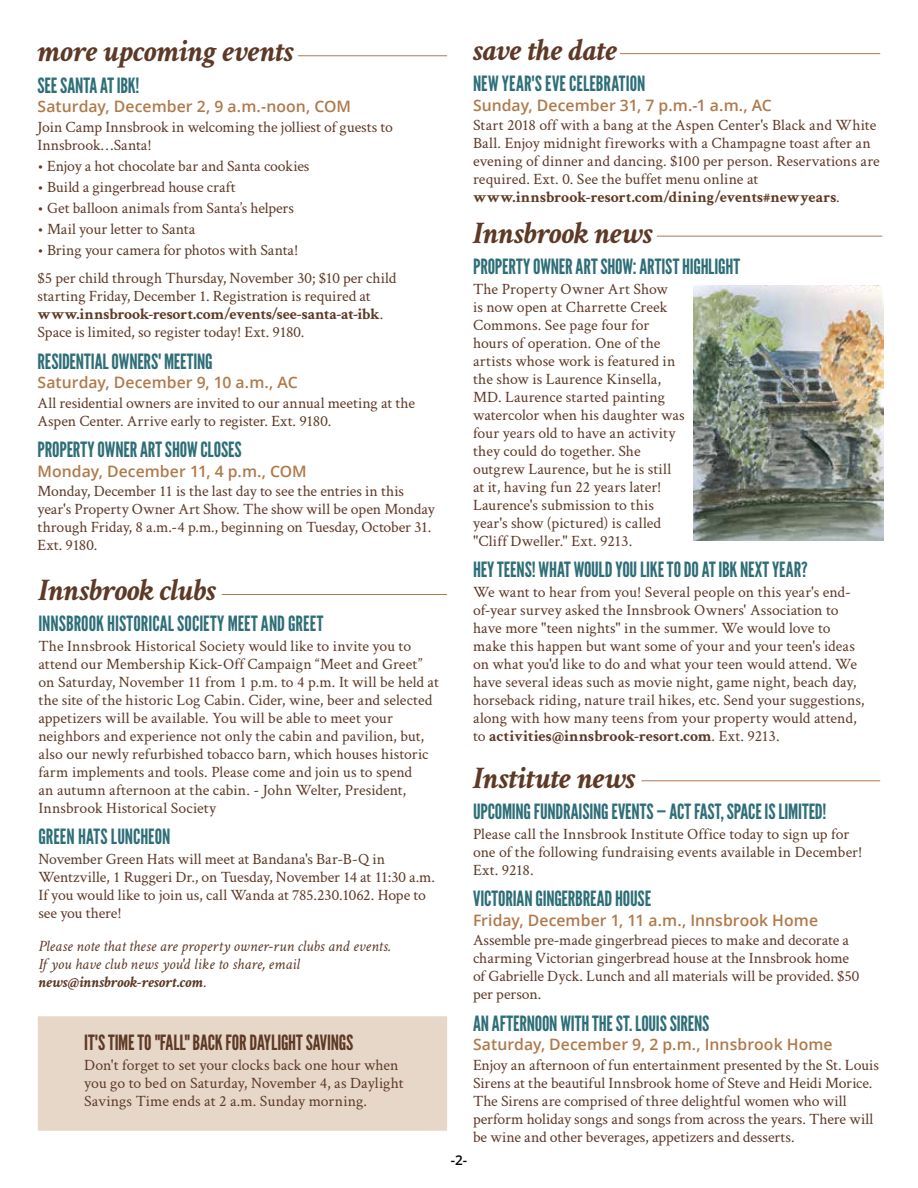
<style>
.page{position:relative;width:918px;height:1188px;background:#fff}
.page>*{position:absolute;margin:0;border:0;box-sizing:border-box;transform-origin:0 0}
.t1{font:italic 700 31.5px "Crimson";letter-spacing:-.005em;color:#5d3926}
.t2{font:21px "League Gothic";letter-spacing:-.005em;color:#2e6e77}
.t3{font:21px "League Gothic";letter-spacing:-.005em;color:#5d3926}
.t4{font:15.75px/18px "Crimson";color:#5d3926}
.t5{font:600 15.75px "Open Sans";letter-spacing:.005em;color:#b0794a}
.t6{font:italic 15.75px/18px "Crimson";letter-spacing:.005em;color:#5d3926}
.t7{font:600 13.5px "Open Sans";color:#000}
.s1{font-weight:700}
</style>
<div class="page">
<hr style="left:222px;top:594px;width:225px;height:1px;background:#b0794a">
<hr style="left:298px;top:55px;width:149px;height:1px;background:#b0794a">
<hr style="left:657px;top:236px;width:225px;height:1px;background:#b0794a">
<img style="left:693px;top:286px;width:190px;height:254px">
<div style="left:38px;top:1016px;width:409px;height:115px;background:#e7d7c8;border:2px solid #e7d7c8"></div>
<hr style="left:642px;top:780px;width:238px;height:1px;background:#b0794a">
<hr style="left:620px;top:53px;width:260px;height:1px;background:#b0794a">
<h1 class="t1" style="left:38px;top:32px;width:258px">more upcoming events</h1>
<h2 class="t2" style="left:38px;top:73px;width:104px">SEE SANTA AT IBK!</h2>
<p class="t5" style="left:38px;top:96px;width:315px">Saturday, December 2, 9 a.m.-noon, COM</p>
<p class="t4" style="left:38px;top:117px;width:357px">Join Camp Innsbrook in welcoming the jolliest of guests to<br>Innsbrook…Santa!</p>
<p class="t4" style="left:38px;top:156px;width:273px">• Enjoy a hot chocolate bar and Santa cookies</p>
<p class="t4" style="left:38px;top:177px;width:200px">• Build a gingerbread house craft</p>
<p class="t4" style="left:38px;top:198px;width:258px">• Get balloon animals from Santa’s helpers</p>
<p class="t4" style="left:38px;top:219px;width:159px">• Mail your letter to Santa</p>
<p class="t4" style="left:38px;top:235px;width:360px;line-height:28.5px">• Bring your camera for photos with Santa!<br>$5 per child through Thursday, November 30; $10 per child</p>
<p class="t4" style="left:38px;top:287px;width:347px">starting Friday, December 1. Registration is required at <span class="s1">www.innsbrook-resort.com/events/see-santa-at-ibk</span>.<br>Space is limited, so register today! Ext. 9180.</p>
<h2 class="t2" style="left:38px;top:349px;width:177px">RESIDENTIAL OWNERS' MEETING</h2>
<p class="t5" style="left:38px;top:372px;width:262px">Saturday, December 9, 10 a.m., AC</p>
<p class="t4" style="left:38px;top:393px;width:379px">All residential owners are invited to our annual meeting at the<br>Aspen Center. Arrive early to register. Ext. 9180.</p>
<h2 class="t2" style="left:38px;top:437px;width:206px">PROPERTY OWNER ART SHOW CLOSES</h2>
<p class="t5" style="left:38px;top:460px;width:271px">Monday, December 11, 4 p.m., COM</p>
<p class="t4" style="left:38px;top:482px;width:399px">Monday, December 11 is the last day to see the entries in this year's Property Owner Art Show. The show will be open Monday through Friday, 8 a.m.-4 p.m., beginning on Tuesday, October 31.<br>Ext. 9180.</p>
<h1 class="t1" style="left:38px;top:571px;width:179px">Innsbrook clubs</h1>
<h2 class="t2" style="left:38px;top:611px;width:286px">INNSBROOK HISTORICAL SOCIETY MEET AND GREET</h2>
<p class="t4" style="left:38px;top:636px;width:402px">The Innsbrook Historical Society would like to invite you to attend our Membership Kick-Off Campaign “Meet and Greet” on Saturday, November 11 from 1 p.m. to 4 p.m. It will be held at the site of the historic Log Cabin. Cider, wine, beer and selected appetizers will be available. You will be able to meet your neighbors and experience not only the cabin and pavilion, but, also our newly refurbished tobacco barn, which houses historic farm implements and tools. Please come and join us to spend<br>an autumn afternoon at the cabin. - John Welter, President, Innsbrook Historical Society</p>
<h2 class="t2" style="left:38px;top:824px;width:134px">GREEN HATS LUNCHEON</h2>
<p class="t4" style="left:38px;top:849px;width:398px">November Green Hats will meet at Bandana's Bar-B-Q in Wentzville, 1 Ruggeri Dr., on Tuesday, November 14 at 11:30 a.m.<br>If you would like to join us, call Wanda at 785.230.1062. Hope to see you there!</p>
<p class="t6" style="left:38px;top:937px;width:353px">Please note that these are property owner-run clubs and events.<br>If you have club news you'd like to share, email <span class="s1">news@innsbrook-resort.com</span>.</p>
<h2 class="t3" style="left:84px;top:1030px;width:271px">IT'S TIME TO "FALL" BACK FOR DAYLIGHT SAVINGS</h2>
<p class="t4" style="left:84px;top:1055px;width:321px">Don't forget to set your clocks back one hour when you go to bed on Saturday, November 4, as Daylight<br>Savings Time ends at 2 a.m. Sunday morning.</p>
<h1 class="t1" style="left:473px;top:31px;width:146px">save the date</h1>
<h2 class="t2" style="left:473px;top:71px;width:174px">NEW YEAR'S EVE CELEBRATION</h2>
<p class="t5" style="left:473px;top:94px;width:300px">Sunday, December 31, 7 p.m.-1 a.m., AC</p>
<p class="t4" style="left:473px;top:116px;width:408px">Start 2018 off with a bang at the Aspen Center's Black and White Ball. Enjoy midnight fireworks with a Champagne toast after an evening of dinner and dancing. $100 per person. Reservations are required. Ext. 0. See the buffet menu online at <span class="s1">www.innsbrook-resort.com/dining/events#newyears</span>.</p>
<h1 class="t1" style="left:473px;top:214px;width:181px">Innsbrook news</h1>
<h2 class="t2" style="left:473px;top:254px;width:269px">PROPERTY OWNER ART SHOW: ARTIST HIGHLIGHT</h2>
<p class="t4" style="left:473px;top:279px;width:213px">The Property Owner Art Show<br>is now open at Charrette Creek<br>Commons. See page four for hours of operation. One of the artists whose work is featured in the show is Laurence Kinsella,<br>MD. Laurence started painting watercolor when his daughter was four years old to have an activity they could do together. She outgrew Laurence, but he is still at it, having fun 22 years later!<br>Laurence's submission to this year's show (pictured) is called "Cliff Dweller." Ext. 9213.</p>
<h2 class="t2" style="left:473px;top:557px;width:336px">HEY TEENS! WHAT WOULD YOU LIKE TO DO AT IBK NEXT YEAR?</h2>
<p class="t4" style="left:473px;top:582px;width:393px">We want to hear from you! Several people on this year's end&shy;of-year survey asked the Innsbrook Owners' Association to have more "teen nights" in the summer. We would love to make this happen but want some of your and your teen's ideas on what you'd like to do and what your teen would attend. We have several ideas such as movie night, game night, beach day, horseback riding, nature trail hikes, etc. Send your suggestions, along with how many teens from your property would attend, to <span class="s1">activities@innsbrook-resort.com</span>. Ext. 9213.</p>
<h1 class="t1" style="left:473px;top:759px;width:164px">Institute news</h1>
<h2 class="t2" style="left:473px;top:799px;width:355px">UPCOMING FUNDRAISING EVENTS — ACT FAST, SPACE IS LIMITED!</h2>
<p class="t4" style="left:473px;top:824px;width:391px">Please call the Innsbrook Institute Office today to sign up for one of the following fundraising events available in December!<br>Ext. 9218.</p>
<h2 class="t2" style="left:473px;top:886px;width:180px">VICTORIAN GINGERBREAD HOUSE</h2>
<p class="t5" style="left:473px;top:909px;width:347px">Friday, December 1, 11 a.m., Innsbrook Home</p>
<p class="t4" style="left:473px;top:931px;width:388px">Assemble pre-made gingerbread pieces to make and decorate a charming Victorian gingerbread house at the Innsbrook home of Gabrielle Dyck. Lunch and all materials will be provided. $50 per person.</p>
<h2 class="t2" style="left:473px;top:1011px;width:238px">AN AFTERNOON WITH THE ST. LOUIS SIRENS</h2>
<p class="t5" style="left:473px;top:1034px;width:361px">Saturday, December 9, 2 p.m., Innsbrook Home</p>
<p class="t4" style="left:473px;top:1055px;width:407px">Enjoy an afternoon of fun entertainment presented by the St. Louis Sirens at the beautiful Innsbrook home of Steve and Heidi Morice.<br>The Sirens are comprised of three delightful women who will perform holiday songs and songs from across the years. There will be wine and other beverages, appetizers and desserts.</p>
<p class="t7" style="left:451px;top:1151px;width:18px">-2-</p>
</div>
